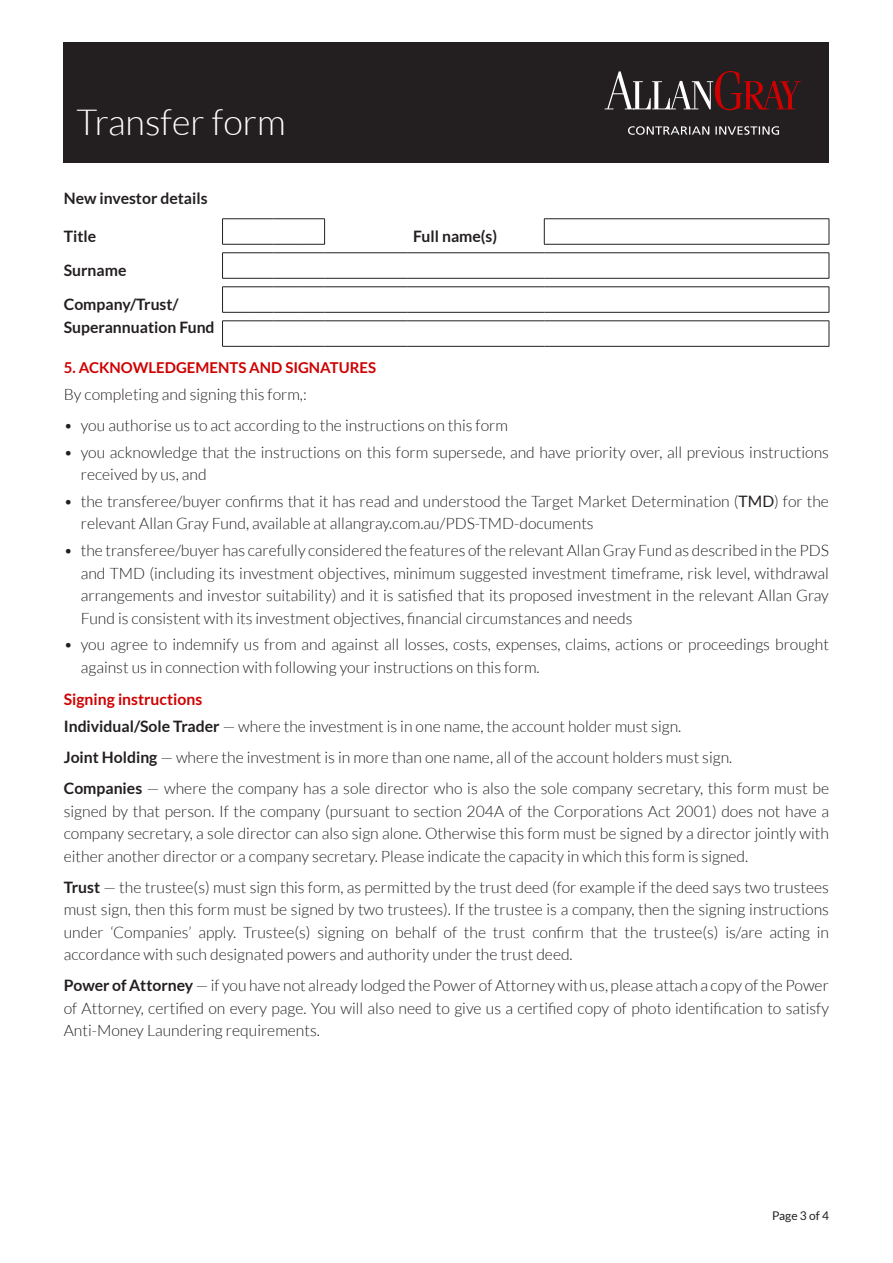
<style>
.page{position:relative;width:893px;height:1263px;background:#fff}
.page>*{position:absolute;margin:0;border:0;box-sizing:border-box;transform-origin:0 0}
.t1{font:300 36px "Lato";color:#fff}
.t2{font:300 15.75px/22.5px "Lato";color:#231f20}
.t3{font:700 15.75px/33.9px "Lato";color:#231f20}
.t4{font:700 15px "Lato";color:#cf0000}
.t5{font:12px "Lato";color:#231f20}
.s1{font-weight:400}
.s2{font-weight:700;color:#cf0000}
.s3{font-weight:700}
</style>
<div class="page">
<div style="left:64px;top:43px;width:765px;height:120px;background:#231f20"></div>
<svg style="left:628px;top:126px;width:151px;height:9px"></svg>
<svg style="left:605px;top:71px;width:196px;height:39px"></svg>
<hr style="left:544px;top:218px;width:285px;height:1px;background:#231f20">
<svg style="left:544px;top:219px;width:1px;height:25px"></svg>
<svg style="left:829px;top:219px;width:1px;height:25px"></svg>
<svg style="left:222px;top:218px;width:103px;height:27px"></svg>
<hr style="left:544px;top:244px;width:285px;height:1px;background:#231f20">
<hr style="left:325px;top:252px;width:82px;height:1px;background:#231f20">
<hr style="left:407px;top:252px;width:137px;height:1px;background:#231f20">
<hr style="left:544px;top:252px;width:285px;height:1px;background:#231f20">
<svg style="left:829px;top:253px;width:1px;height:25px"></svg>
<svg style="left:222px;top:252px;width:103px;height:27px"></svg>
<hr style="left:325px;top:278px;width:82px;height:1px;background:#231f20">
<hr style="left:407px;top:278px;width:137px;height:1px;background:#231f20">
<hr style="left:544px;top:278px;width:285px;height:1px;background:#231f20">
<hr style="left:325px;top:287px;width:82px;height:1px;background:#231f20">
<hr style="left:407px;top:287px;width:137px;height:1px;background:#231f20">
<hr style="left:544px;top:287px;width:285px;height:1px;background:#231f20">
<svg style="left:829px;top:287px;width:1px;height:25px"></svg>
<svg style="left:222px;top:287px;width:103px;height:26px"></svg>
<hr style="left:325px;top:312px;width:82px;height:1px;background:#231f20">
<hr style="left:407px;top:312px;width:137px;height:1px;background:#231f20">
<hr style="left:544px;top:312px;width:285px;height:1px;background:#231f20">
<hr style="left:325px;top:321px;width:82px;height:1px;background:#231f20">
<hr style="left:407px;top:321px;width:137px;height:1px;background:#231f20">
<hr style="left:544px;top:321px;width:285px;height:1px;background:#231f20">
<svg style="left:829px;top:321px;width:1px;height:25px"></svg>
<svg style="left:222px;top:321px;width:103px;height:26px"></svg>
<hr style="left:325px;top:346px;width:82px;height:1px;background:#231f20">
<hr style="left:407px;top:346px;width:137px;height:1px;background:#231f20">
<hr style="left:544px;top:346px;width:285px;height:1px;background:#231f20">
<h1 class="t1" style="left:77px;top:103px;width:211px">Transfer form</h1>
<p class="t3" style="left:64px;top:181px;width:145px">New investor details</p>
<p class="t3" style="left:64px;top:219px;width:34px">Title</p>
<p class="t3" style="left:413px;top:219px;width:86px">Full name(s)</p>
<p class="t3" style="left:64px;top:253px;width:116px">Surname<br>Company/Trust/</p>
<p class="t3" style="left:64px;top:310px;width:152px">Superannuation Fund</p>
<p class="t4" style="left:64px;top:359px;width:314px">5. ACKNOWLEDGEMENTS AND SIGNATURES</p>
<p class="t2" style="left:64px;top:383px;width:245px">By completing and signing this form,:</p>
<p class="t2" style="left:64px;top:414px;width:446px">• you authorise us to act according to the instructions on this form</p>
<p class="t2" style="left:81px;top:441px;width:750px;text-indent:-17px">• you acknowledge that the instructions on this form supersede, and have priority over, all previous instructions received by us, and</p>
<p class="t2" style="left:81px;top:490px;width:750px;text-indent:-17px">• the transferee/buyer confirms that it has read and understood the Target Market Determination (<span class="s1">TMD</span>) for the relevant Allan Gray Fund, available at allangray.com.au/PDS-TMD-documents</p>
<p class="t2" style="left:81px;top:539px;width:750px;text-align:justify;text-indent:-17px">• the transferee/buyer has carefully considered the features of the relevant Allan Gray Fund as described in the PDS and TMD (including its investment objectives, minimum suggested investment timeframe, risk level, withdrawal arrangements and investor suitability) and it is satisfied that its proposed investment in the relevant Allan Gray Fund is consistent with its investment objectives, financial circumstances and needs</p>
<p class="t2" style="left:81px;top:634px;width:750px;text-indent:-17px">• you agree to indemnify us from and against all losses, costs, expenses, claims, actions or proceedings brought against us in connection with following your instructions on this form.</p>
<p class="t2" style="left:64px;top:686px;width:619px;line-height:26.7px"><span class="s2">Signing instructions<br></span><span class="s3">Individual/Sole Trader</span> — where the investment is in one name, the account holder must sign.</p>
<p class="t2" style="left:64px;top:742px;width:767px;line-height:31px"><span class="s3">Joint Holding</span> — where the investment is in more than one name, all of the account holders must sign.<br><span class="s3">Companies</span> — where the company has a sole director who is also the sole company secretary, this form must be</p>
<p class="t2" style="left:64px;top:800px;width:767px;text-align:justify">signed by that person. If the company (pursuant to section 204A of the Corporations Act 2001) does not have a company secretary, a sole director can also sign alone. Otherwise this form must be signed by a director jointly with either another director or a company secretary. Please indicate the capacity in which this form is signed.</p>
<p class="t2" style="left:64px;top:876px;width:767px;text-align:justify"><span class="s3">Trust</span> — the trustee(s) must sign this form, as permitted by the trust deed (for example if the deed says two trustees must sign, then this form must be signed by two trustees). If the trustee is a company, then the signing instructions under ‘Companies’ apply. Trustee(s) signing on behalf of the trust confirm that the trustee(s) is/are acting in accordance with such designated powers and authority under the trust deed.</p>
<p class="t2" style="left:64px;top:974px;width:767px;text-align:justify"><span class="s3">Power of Attorney</span> — if you have not already lodged the Power of Attorney with us, please attach a copy of the Power of Attorney, certified on every page. You will also need to give us a certified copy of photo identification to satisfy Anti-Money Laundering requirements.</p>
<p class="t5" style="left:772px;top:1209px;width:59px">Page 3 of 4</p>
</div>
